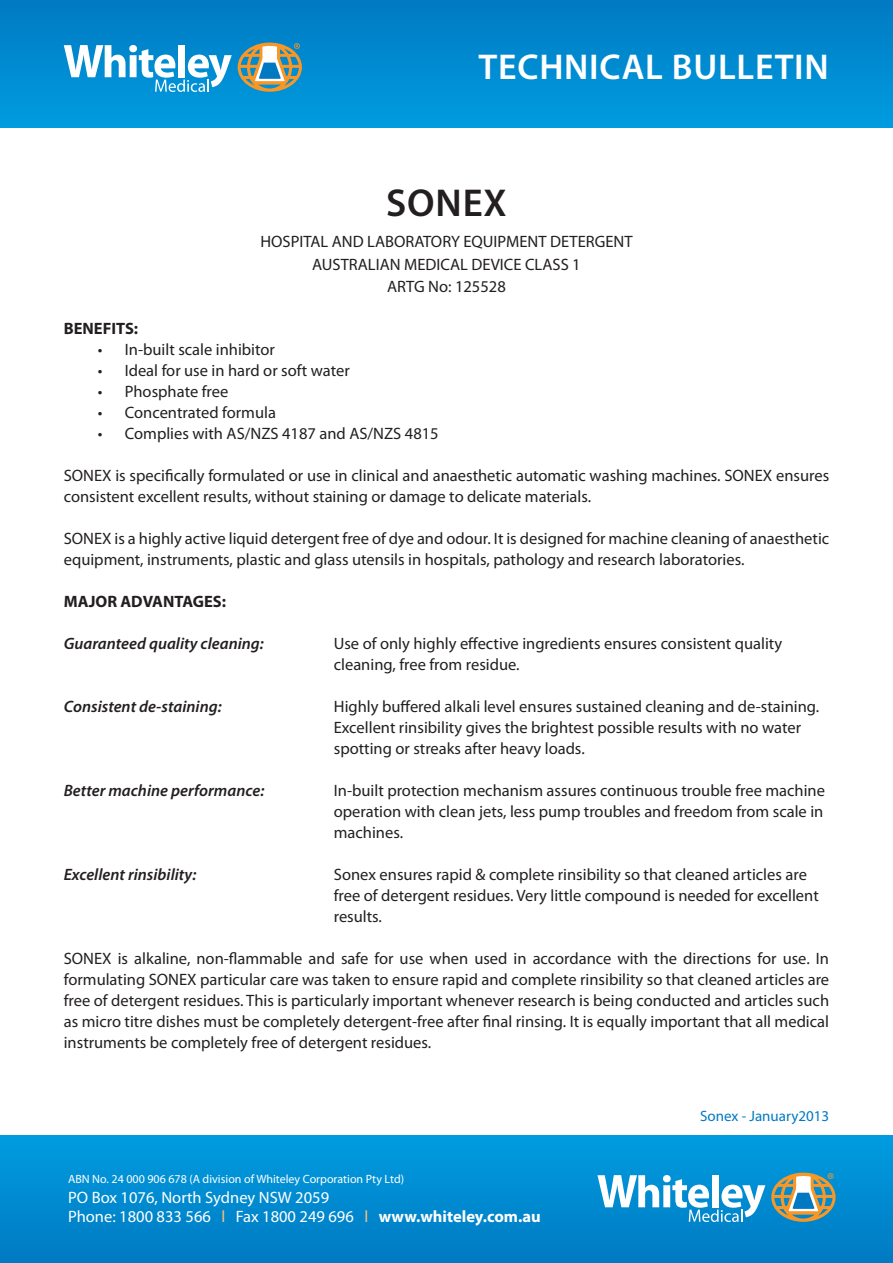
<style>
.page{position:relative;width:893px;height:1263px;background:#fff}
.page>*{position:absolute;margin:0;border:0;box-sizing:border-box;transform-origin:0 0}
.Heading{font:600 39px "Myriad Pro";letter-spacing:.02em;color:#231f20}
.t1{font:600 36px "Myriad Pro";letter-spacing:.02em;color:#fff}
.body_copy{font:16.5px/21px "Myriad Pro";color:#231f20}
.body_copy-2{font:italic 600 16.5px "Myriad Pro";color:#231f20}
.t2{font:16.5px "Myriad Pro";color:#fff}
.Subheading{font:16.5px "Myriad Pro";color:#231f20}
.body_copy-3{font:700 16.5px "Myriad Pro";color:#231f20}
.t3{font:15px "Myriad Pro";color:#0079c2}
.t4{font:12px "Myriad Pro";color:#fff}
.s1{color:#fcbe7b}
.s2{font-weight:700}
</style>
<div class="page">
<div style="left:0;top:1135px;width:893px;height:128px;background:linear-gradient(to bottom,#009ce0,#007ac2)"></div>
<div style="left:0;top:0;width:893px;height:128px;background:linear-gradient(to bottom,#0079c2,#009cdf)"></div>
<svg style="left:64px;top:45px;width:168px;height:47px"></svg>
<svg style="left:238px;top:43px;width:64px;height:49px;background:#879d8f"></svg>
<svg style="left:597px;top:1175px;width:168px;height:47px"></svg>
<svg style="left:771px;top:1172px;width:65px;height:50px;background:#829c91"></svg>
<p class="t1" style="left:479px;top:44px;width:352px">TECHNICAL BULLETIN</p>
<p class="Heading" style="left:386px;top:178px;width:122px">SONEX</p>
<p class="Subheading" style="left:260px;top:231px;width:374px">HOSPITAL AND LABORATORY EQUIPMENT DETERGENT</p>
<p class="body_copy" style="left:312px;top:253px;width:270px">AUSTRALIAN MEDICAL DEVICE CLASS 1</p>
<p class="body_copy" style="left:387px;top:276px;width:120px">ARTG No: 125528</p>
<p class="body_copy-3" style="left:64px;top:318px;width:76px">BENEFITS:</p>
<p class="body_copy" style="left:98px;top:339px;width:179px">• In-built scale inhibitor</p>
<p class="body_copy" style="left:98px;top:360px;width:253px">• Ideal for use in hard or soft water</p>
<p class="body_copy" style="left:98px;top:381px;width:132px">• Phosphate free</p>
<p class="body_copy" style="left:98px;top:402px;width:180px">• Concentrated formula</p>
<p class="body_copy" style="left:98px;top:423px;width:342px">• Complies with AS/NZS 4187 and AS/NZS 4815</p>
<p class="body_copy" style="left:64px;top:465px;width:767px">SONEX is specifically formulated or use in clinical and anaesthetic automatic washing machines. SONEX ensures consistent excellent results, without staining or damage to delicate materials.</p>
<p class="body_copy" style="left:64px;top:528px;width:767px">SONEX is a highly active liquid detergent free of dye and odour. It is designed for machine cleaning of anaesthetic equipment, instruments, plastic and glass utensils in hospitals, pathology and research laboratories.</p>
<p class="body_copy-3" style="left:64px;top:591px;width:164px">MAJOR ADVANTAGES:</p>
<p class="body_copy-2" style="left:64px;top:633px;width:202px">Guaranteed quality cleaning:</p>
<p class="body_copy" style="left:334px;top:633px;width:450px">Use of only highly effective ingredients ensures consistent quality cleaning, free from residue.</p>
<p class="body_copy-2" style="left:64px;top:696px;width:159px">Consistent de-staining:</p>
<p class="body_copy" style="left:334px;top:696px;width:487px">Highly buffered alkali level ensures sustained cleaning and de-staining.<br>Excellent rinsibility gives the brightest possible results with no water spotting or streaks after heavy loads.</p>
<p class="body_copy-2" style="left:64px;top:780px;width:202px">Better machine performance:</p>
<p class="body_copy" style="left:334px;top:780px;width:493px;text-align:justify">In-built protection mechanism assures continuous trouble free machine operation with clean jets, less pump troubles and freedom from scale in machines.</p>
<p class="body_copy-2" style="left:64px;top:864px;width:134px">Excellent rinsibility:</p>
<p class="body_copy" style="left:334px;top:864px;width:486px">Sonex ensures rapid &amp; complete rinsibility so that cleaned articles are free of detergent residues. Very little compound is needed for excellent results.</p>
<p class="body_copy" style="left:64px;top:948px;width:767px;text-align:justify">SONEX is alkaline, non-flammable and safe for use when used in accordance with the directions for use. In formulating SONEX particular care was taken to ensure rapid and complete rinsibility so that cleaned articles are free of detergent residues. This is particularly important whenever research is being conducted and articles such as micro titre dishes must be completely detergent-free after final rinsing. It is equally important that all medical instruments be completely free of detergent residues.</p>
<p class="t4" style="left:68px;top:1171px;width:338px">ABN No. 24 000 906 678 (A division of Whiteley Corporation Pty Ltd)</p>
<p class="t2" style="left:68px;top:1187px;width:263px">PO Box 1076, North Sydney NSW 2059</p>
<p class="t2" style="left:68px;top:1206px;width:474px">Phone: 1800 833 566 <span class="s1">l</span> Fax 1800 249 696 <span class="s1">l</span> <span class="s2">www.whiteley.com.au</span></p>
<p class="t3" style="left:700px;top:1107px;width:131px">Sonex - January2013</p>
</div>
